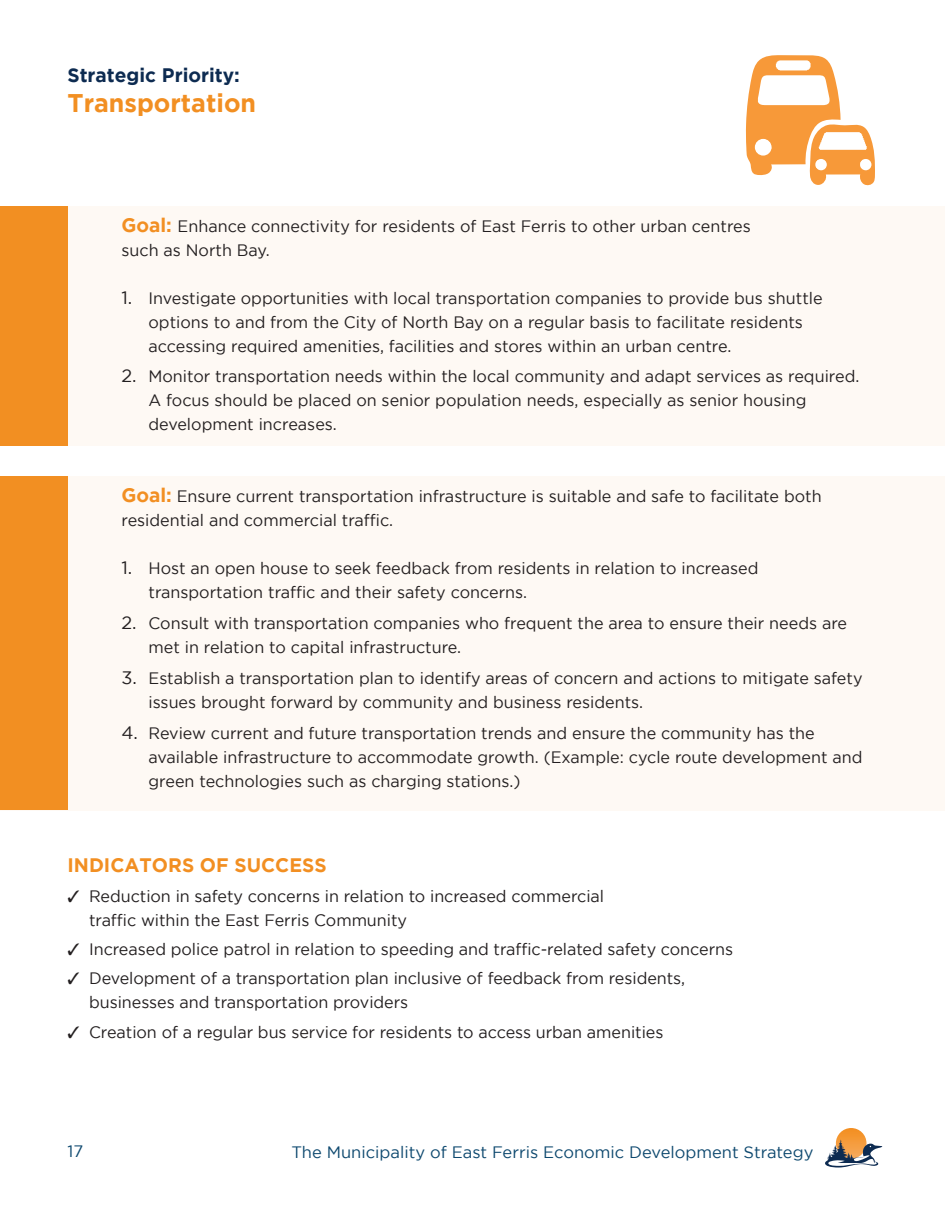
<style>
.page{position:relative;width:945px;height:1215px;background:#fff}
.page>*{position:absolute;margin:0;border:0;box-sizing:border-box;transform-origin:0 0}
.t1{font:700 25.5px "Gotham";color:#f28f22}
.t2{font:700 19.5px "Gotham";color:#f28f22}
.t3{font:700 19.5px "Gotham";color:#0d2b51}
.t4{font:16.5px/24px "Gotham";color:#231f20}
.t5{font:16.5px "Gotham";color:#0e496f}
.s1{font-weight:700;font-size:19.5px;color:#f28f22}
.s2{font-size:18px}
</style>
<div class="page">
<svg style="left:836px;top:1128px;width:31px;height:31px"></svg>
<svg style="left:825px;top:1139px;width:57px;height:29px"></svg>
<div style="left:0;top:206px;width:945px;height:240px;background:#fef9f4"></div>
<div style="left:0;top:476px;width:945px;height:335px;background:#fef9f4"></div>
<svg style="left:746px;top:55px;width:129px;height:131px"></svg>
<div style="left:755px;top:139px;width:17px;height:17px;background:#fff;border-radius:50%"></div>
<div style="left:815px;top:159px;width:12px;height:11px;background:#fff;border-radius:50%"></div>
<div style="left:860px;top:159px;width:11px;height:11px;background:#fff;border-radius:50%"></div>
<div style="left:0;top:206px;width:68px;height:240px;background:#f28f22"></div>
<div style="left:0;top:477px;width:68px;height:333px;background:#f28f22"></div>
<p class="t3" style="left:68px;top:64px;width:174px">Strategic Priority:</p>
<h1 class="t1" style="left:68px;top:88px;width:190px">Transportation</h1>
<p class="t4" style="left:122px;top:214px;width:631px"><span class="s1">Goal:</span> Enhance connectivity for residents of East Ferris to other urban centres such as North Bay.</p>
<p class="t4" style="left:148px;top:286px;width:676px;text-indent:-27px"><span class="s2">1.</span> Investigate opportunities with local transportation companies to provide bus shuttle options to and from the City of North Bay on a regular basis to facilitate residents accessing required amenities, facilities and stores within an urban centre.</p>
<p class="t4" style="left:148px;top:364px;width:712px;text-indent:-27px"><span class="s2">2.</span> Monitor transportation needs within the local community and adapt services as required.<br>A focus should be placed on senior population needs, especially as senior housing development increases.</p>
<p class="t4" style="left:121px;top:484px;width:702px"><span class="s1">Goal:</span> Ensure current transportation infrastructure is suitable and safe to facilitate both residential and commercial traffic.</p>
<p class="t4" style="left:148px;top:556px;width:611px;text-indent:-27px"><span class="s2">1.</span> Host an open house to seek feedback from residents in relation to increased transportation traffic and their safety concerns.</p>
<p class="t4" style="left:148px;top:611px;width:700px;text-indent:-27px"><span class="s2">2.</span> Consult with transportation companies who frequent the area to ensure their needs are met in relation to capital infrastructure.</p>
<p class="t4" style="left:148px;top:666px;width:716px;text-indent:-27px"><span class="s2">3.</span> Establish a transportation plan to identify areas of concern and actions to mitigate safety issues brought forward by community and business residents.</p>
<p class="t4" style="left:148px;top:721px;width:716px;text-indent:-27px"><span class="s2">4.</span> Review current and future transportation trends and ensure the community has the available infrastructure to accommodate growth. (Example: cycle route development and green technologies such as charging stations.)</p>
<p class="t2" style="left:68px;top:854px;width:261px">INDICATORS OF SUCCESS</p>
<p class="t4" style="left:89px;top:884px;width:517px;text-indent:-22px">✓ Reduction in safety concerns in relation to increased commercial traffic within the East Ferris Community</p>
<p class="t4" style="left:67px;top:937px;width:667px">✓ Increased police patrol in relation to speeding and traffic-related safety concerns</p>
<p class="t4" style="left:89px;top:966px;width:598px;text-indent:-22px">✓ Development of a transportation plan inclusive of feedback from residents, businesses and transportation providers</p>
<p class="t4" style="left:67px;top:1020px;width:598px">✓ Creation of a regular bus service for residents to access urban amenities</p>
<p class="t5" style="left:68px;top:1142px;width:17px">17</p>
<p class="t5" style="left:291px;top:1143px;width:523px">The Municipality of East Ferris Economic Development Strategy</p>
</div>
